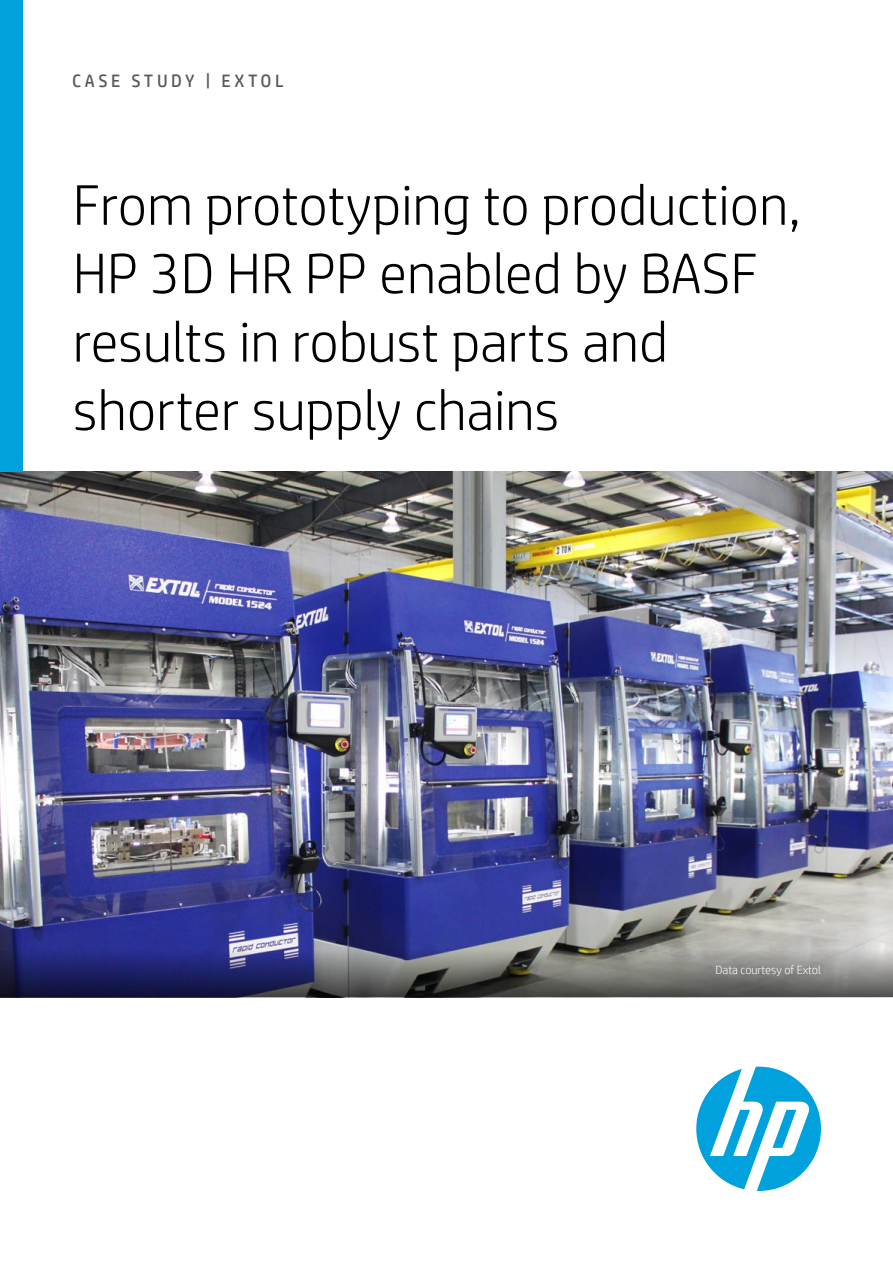
<style>
.page{position:relative;width:893px;height:1263px;background:#fff}
.page>*{position:absolute;margin:0;border:0;box-sizing:border-box;transform-origin:0 0}
.t1{font:300 57px/68.4px "HP Simplified";color:#000}
.t2{font:18px "HP Simplified";letter-spacing:.2em;color:#58595b}
.t3{font:300 12px "HP Simplified";letter-spacing:-.005em;color:#fff}
</style>
<div class="page">
<img style="left:0;top:471px;width:893px;height:478px">
<svg style="left:0;top:949px;width:893px;height:48px;background:#55576b"></svg>
<div style="left:0;top:0;width:22px;height:471px;background:#00a1dd"></div>
<svg style="left:696px;top:1067px;width:125px;height:124px"></svg>
<p class="t2" style="left:72px;top:69px;width:213px">CASE STUDY | EXTOL</p>
<p class="t1" style="left:73px;top:169px;width:730px">From prototyping to production,<br>HP 3D HR PP enabled by BASF results in robust parts and shorter supply chains</p>
<p class="t3" style="left:716px;top:962px;width:107px">Data courtesy of Extol</p>
</div>
